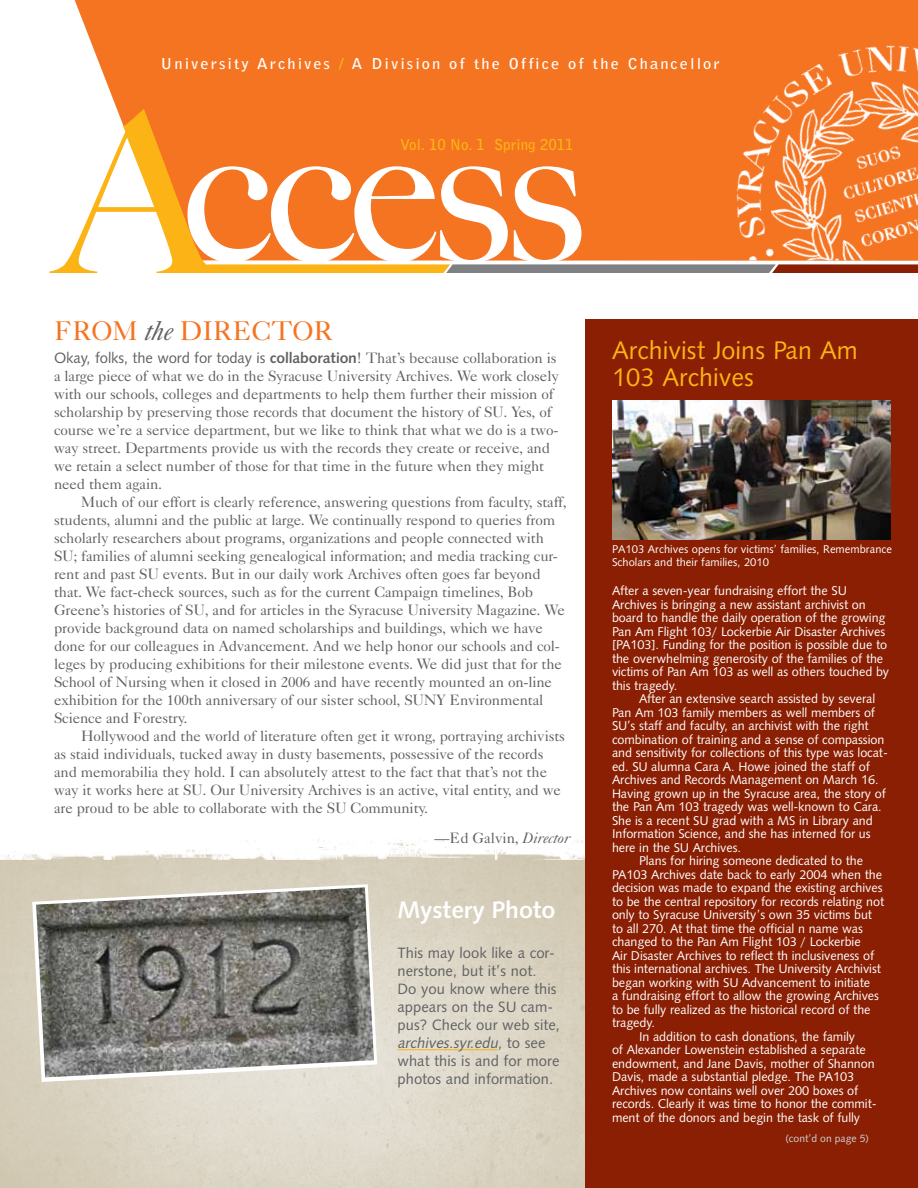
<style>
.page{position:relative;width:918px;height:1188px;background:#fff}
.page>*{position:absolute;margin:0;border:0;box-sizing:border-box;transform-origin:0 0}
.t1{font:500 198px "Big Caslon";letter-spacing:-.01em;color:#fff}
.t2{font:27px "Caslon Five Forty";color:#f47421}
.t3{font:25.5px/27px "Humanist 531 BT Roman A";color:#fcb316}
.t4{font:24px "Humanist 531 BT Bold A";letter-spacing:-.01em;color:#fff}
.t5{font:15px/18px "Caslon Five Forty";letter-spacing:-.01em;color:#5f6062}
.t6{font:15px/18px "Humanist 531 BT Roman A";color:#5f6062}
.t7{font:700 15px "Bell Gothic Std";letter-spacing:.12em;color:#fff;scale:1.1 1}
.t8{font:700 15px "Bell Gothic";color:#fcb316}
.t9{font:12.75px/13.5px "Humanist 531 BT Roman A";letter-spacing:-.01em;color:#fff}
.t10{font:11.25px/13.5px "Humanist 531 BT Roman A";color:#fff}
.t11{font:10.5px "Humanist 531 BT Roman A";color:#cfd4d8}
.s1{color:#fcb316}
.s2{font-style:italic;color:#5f6062}
.s3{font-family:"Humanist 531 BT Roman A"}
.s4{font-family:"Humanist 531 BT Bold A"}
.s5{font-style:italic}
</style>
<div class="page">
<div style="left:75px;top:0;width:843px;height:109px;background:#f47421"></div>
<img style="left:698px;top:29px;width:220px;height:80px">
<svg style="left:49px;top:109px;width:869px;height:164px;background:#f28d45"></svg>
<div style="left:585px;top:320px;width:333px;height:868px;background:#8a1f03"></div>
<img style="left:0;top:836px;width:585px;height:352px">
<svg style="left:32px;top:884px;width:345px;height:198px;background:#e1dbcd"></svg>
<img style="left:36px;top:887px;width:338px;height:190px">
<hr style="left:398px;top:1049px;width:100px;height:1px;background:#fcb316">
<img style="left:612px;top:400px;width:279px;height:140px">
<p class="t7" style="left:161px;top:54px;width:510px">University Archives <span class="s1">/</span> A Division of the Office of the Chancellor</p>
<p class="t8" style="left:400px;top:135px;width:175px">Vol. 10 No. 1 Spring 2011</p>
<h1 class="t1" style="left:184px;top:77px;width:402px">ccess</h1>
<h2 class="t2" style="left:54px;top:314px;width:200px">From <span class="s2">the</span> Directo</h2>
<h2 class="t2" style="left:313px;top:314px;width:21px">r</h2>
<p class="t5" style="left:54px;top:349px;width:506px"><span class="s3">Okay, folks, the word for today is</span> <span class="s4">collaboration</span>! That’s because collaboration is a large piece of what we do in the Syracuse University Archives. We work closely with our schools, colleges and departments to help them further their mission of scholarship by preserving those records that document the history of SU. Yes, of course we’re a service department, but we like to think that what we do is a two&shy;way street. Departments provide us with the records they create or receive, and we retain a select number of those for that time in the future when they might need them again.</p>
<p class="t5" style="left:54px;top:493px;width:514px;text-indent:27px">Much of our effort is clearly reference, answering questions from faculty, staff, students, alumni and the public at large. We continually respond to queries from scholarly researchers about programs, organizations and people connected with SU; families of alumni seeking genealogical information; and media tracking cur&shy;rent and past SU events. But in our daily work Archives often goes far beyond that. We fact-check sources, such as for the current Campaign timelines, Bob Greene’s histories of SU, and for articles in the Syracuse University Magazine. We provide background data on named scholarships and buildings, which we have done for our colleagues in Advancement. And we help honor our schools and col&shy;leges by producing exhibitions for their milestone events. We did just that for the School of Nursing when it closed in 2006 and have recently mounted an on-line exhibition for the 100th anniversary of our sister school, SUNY Environmental Science and Forestry.</p>
<p class="t5" style="left:54px;top:727px;width:513px;text-indent:27px">Hollywood and the world of literature often get it wrong, portraying archivists as staid individuals, tucked away in dusty basements, possessive of the records and memorabilia they hold. I can absolutely attest to the fact that that’s not the way it works here at SU. Our University Archives is an active, vital entity, and we are proud to be able to collaborate with the SU Community.</p>
<p class="t5" style="left:435px;top:829px;width:137px">—Ed Galvin, <span class="s5">Director</span></p>
<h3 class="t4" style="left:398px;top:895px;width:160px">Mystery Photo</h3>
<p class="t6" style="left:397px;top:943px;width:164px">This may look like a cor&shy;nerstone, but it’s not.<br>Do you know where this appears on the SU cam&shy;pus? Check our web site, <span class="s5">archives.syr.edu</span>, t o s e e what this is and for more photos and information.</p>
<h3 class="t3" style="left:612px;top:336px;width:247px">Archivist Joins Pan Am<br>103 Archives</h3>
<p class="t10" style="left:612px;top:542px;width:282px">PA103 Archives opens for victims’ families, Remembrance<br>Scholars and their families, 2010</p>
<p class="t9" style="left:612px;top:584px;width:279px">After a seven-year fundraising effort the SU Archives is bringing a new assistant archivist on board to handle the daily operation of the growing Pan Am Flight 103/ Lockerbie Air Disaster Archives [PA103]. Funding for the position is possible due to the overwhelming generosity of the families of the victims of Pan Am 103 as well as others touched by this tragedy.</p>
<p class="t9" style="left:639px;top:692px;width:238px">After an extensive search assisted by several</p>
<p class="t9" style="left:612px;top:705px;width:265px">Pan Am 103 family members as well members of</p>
<p class="t9" style="left:612px;top:719px;width:258px">SU’s staff and faculty, an archivist with the right</p>
<p class="t9" style="left:612px;top:732px;width:274px">combination of training and a sense of compassion</p>
<p class="t9" style="left:612px;top:746px;width:277px">and sensitivity for collections of this type was locat-</p>
<p class="t9" style="left:612px;top:759px;width:260px">ed. SU alumna Cara A. Howe joined the staff of</p>
<p class="t9" style="left:612px;top:773px;width:268px">Archives and Records Management on March 16.</p>
<p class="t9" style="left:612px;top:786px;width:275px">Having grown up in the Syracuse area, the story of</p>
<p class="t9" style="left:612px;top:800px;width:271px">the Pan Am 103 tragedy was well-known to Cara.</p>
<p class="t9" style="left:612px;top:813px;width:262px">She is a recent SU grad with a MS in Library and</p>
<p class="t9" style="left:612px;top:827px;width:260px">Information Science, and she has interned for us</p>
<p class="t9" style="left:612px;top:840px;width:131px">here in the SU Archives.</p>
<p class="t9" style="left:639px;top:854px;width:226px">Plans for hiring someone dedicated to the</p>
<p class="t9" style="left:612px;top:867px;width:272px">PA103 Archives date back to early 2004 when the</p>
<p class="t9" style="left:612px;top:881px;width:272px">decision was made to expand the existing archives</p>
<p class="t9" style="left:612px;top:894px;width:274px">to be the central repository for records relating not</p>
<p class="t9" style="left:612px;top:908px;width:262px">only to Syracuse University’s own 35 victims but</p>
<p class="t9" style="left:612px;top:921px;width:253px">to all 270. At that time the official n name was</p>
<p class="t9" style="left:612px;top:935px;width:250px">changed to the Pan Am Flight 103 / Lockerbie</p>
<p class="t9" style="left:612px;top:948px;width:264px">Air Disaster Archives to reflect th inclusiveness of</p>
<p class="t9" style="left:612px;top:962px;width:271px">this international archives. The University Archivist</p>
<p class="t9" style="left:612px;top:975px;width:260px">began working with SU Advancement to initiate</p>
<p class="t9" style="left:612px;top:989px;width:269px">a fundraising effort to allow the growing Archives</p>
<p class="t9" style="left:612px;top:1002px;width:260px">to be fully realized as the historical record of the</p>
<p class="t9" style="left:612px;top:1016px;width:45px">tragedy.</p>
<p class="t9" style="left:639px;top:1029px;width:218px">In addition to cash donations, the family</p>
<p class="t9" style="left:612px;top:1043px;width:255px">of Alexander Lowenstein established a separate</p>
<p class="t9" style="left:612px;top:1056px;width:264px">endowment, and Jane Davis, mother of Shannon</p>
<p class="t9" style="left:612px;top:1070px;width:244px">Davis, made a substantial pledge. The PA103</p>
<p class="t9" style="left:612px;top:1083px;width:248px">Archives now contains well over 200 boxes of</p>
<p class="t9" style="left:612px;top:1097px;width:266px">records. Clearly it was time to honor the commit-</p>
<p class="t9" style="left:612px;top:1110px;width:250px">ment of the donors and begin the task of fully</p>
<p class="t11" style="left:785px;top:1132px;width:85px">(cont’d on page 5)</p>
</div>
